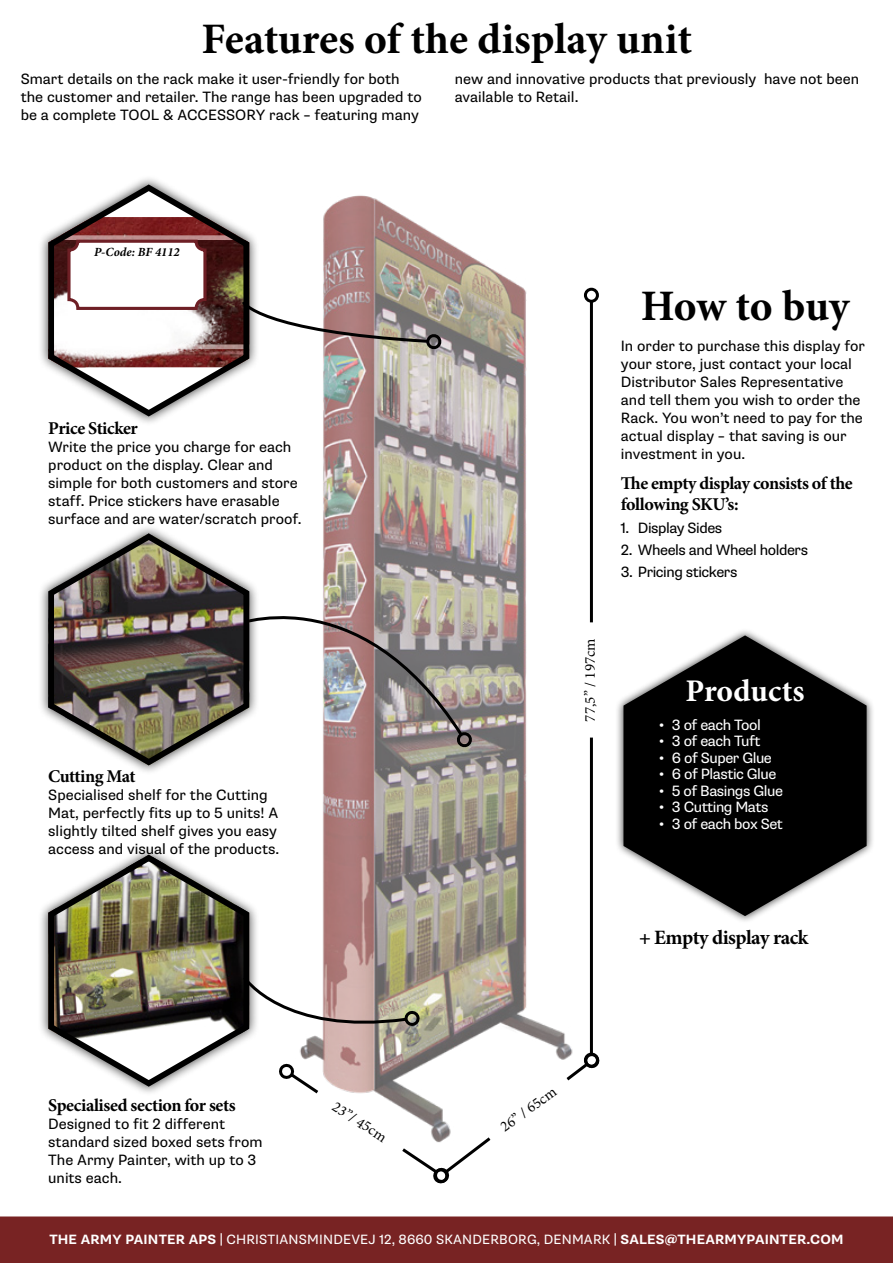
<style>
.page{position:relative;width:893px;height:1263px;background:#fff}
.page>*{position:absolute;margin:0;border:0;box-sizing:border-box;transform-origin:0 0}
.t1{font:700 43.5px "Minion Pro";letter-spacing:-.005em;color:#000}
.t2{font:700 31.5px "Minion Pro";color:#fff}
.t3{font:700 20.4px "Minion Pro";letter-spacing:-.025em;color:#000}
.t4{font:700 18px/21.6px "Minion Pro";letter-spacing:-.025em;color:#000}
.t5{font:15px/18px "Supria Sans";color:#000}
.t6{font:15px "Supria Sans";letter-spacing:-.03em;color:#fff}
.t7{font:15px "Supria Sans";letter-spacing:-.03em;color:#000}
.t8{font:15px "Minion Pro";color:#000}
.t9{font:13.5px "Supria Sans";letter-spacing:.015em;color:#fff}
.t10{font:italic 700 12.45px "Minion Pro";color:#000}
.s1{font-weight:700}
</style>
<div class="page">
<div style="left:0;top:1216px;width:893px;height:47px;background:#782323"></div>
<img style="left:323px;top:238px;width:204px;height:620px">
<div style="left:37px;top:175px;width:223px;height:251px;background:#000;opacity:.75"></div>
<svg style="left:43px;top:181px;width:209px;height:239px"></svg>
<div style="left:37px;top:845px;width:223px;height:251px;background:#000;opacity:.75"></div>
<svg style="left:43px;top:851px;width:209px;height:239px"></svg>
<svg style="left:48px;top:188px;width:393px;height:225px"></svg>
<div style="left:37px;top:524px;width:223px;height:251px;background:#000;opacity:.75"></div>
<img style="left:252px;top:537px;width:222px;height:225px">
<img style="left:43px;top:530px;width:209px;height:239px">
<hr style="left:590px;top:301px;width:3px;height:753px;background:#000">
<div style="left:584px;top:288px;width:15px;height:15px;border:3px solid #000;border-radius:50%"></div>
<div style="left:580px;top:623px;width:18px;height:114px;background:#fff"></div>
<img style="left:51px;top:858px;width:549px;height:326px">
<div style="left:615px;top:628px;width:260px;height:296px;background:#000;opacity:.75"></div>
<svg style="left:623px;top:635px;width:244px;height:281px;fill:#000"></svg>
<h1 class="t1" style="left:201px;top:8px;width:492px">Features of the display unit</h1>
<p class="t5" style="left:21px;top:70px;width:403px">Smart details on the rack make it user-friendly for both the customer and retailer. The range has been upgraded to be a complete TOOL &amp; ACCESSORY rack – featuring many</p>
<p class="t5" style="left:455px;top:70px;width:406px">new and innovative products that previously have not been available to Retail.</p>
<p class="t10" style="left:94px;top:243px;width:87px">P-Code: BF 4112</p>
<p class="t4" style="left:48px;top:418px;width:91px">Price Sticker</p>
<p class="t5" style="left:48px;top:438px;width:255px">Write the price you charge for each product on the display. Clear and simple for both customers and store staff. Price stickers have erasable surface and are water/scratch proof.</p>
<p class="t4" style="left:48px;top:765px;width:89px">Cutting Mat</p>
<p class="t5" style="left:48px;top:786px;width:232px">Specialised shelf for the Cutting Mat, perfectly fits up to 5 units! A slightly tilted shelf gives you easy access and visual of the products.</p>
<p class="t4" style="left:48px;top:1094px;width:189px">Specialised section for sets</p>
<p class="t5" style="left:48px;top:1115px;width:216px">Designed to fit 2 different standard sized boxed sets from<br>The Army Painter, with up to 3 units each.</p>
<p class="t8" style="left:340px;top:1096px;width:63px;rotate:34deg">23”/ 45cm</p>
<p class="t8" style="left:580px;top:721px;width:85px;rotate:-90deg">77,5” / 197cm</p>
<h1 class="t1" style="left:641px;top:275px;width:210px">How to buy</h1>
<p class="t5" style="left:621px;top:337px;width:246px">In order to purchase this display for your store, just contact your local<br>Distributor Sales Representative and tell them you wish to order the<br>Rack. You won’t need to pay for the actual display – that saving is our investment in you.</p>
<p class="t4" style="left:621px;top:472px;width:233px">The empty display consists of the following SKU’s:</p>
<p class="t7" style="left:621px;top:518px;width:103px">1. Display Sides</p>
<p class="t7" style="left:621px;top:541px;width:189px">2. Wheels and Wheel holders</p>
<p class="t7" style="left:621px;top:563px;width:118px">3. Pricing stickers</p>
<h2 class="t2" style="left:686px;top:668px;width:120px">Products</h2>
<p class="t6" style="left:659px;top:716px;width:103px">• 3 of each Tool</p>
<p class="t6" style="left:659px;top:732px;width:103px">• 3 of each Tuft</p>
<p class="t6" style="left:659px;top:749px;width:114px">• 6 of Super Glue</p>
<p class="t6" style="left:659px;top:765px;width:119px">• 6 of Plastic Glue</p>
<p class="t6" style="left:659px;top:782px;width:125px">• 5 of Basings Glue</p>
<p class="t6" style="left:659px;top:798px;width:111px">• 3 Cutting Mats</p>
<p class="t6" style="left:659px;top:815px;width:125px">• 3 of each box Set</p>
<h3 class="t3" style="left:639px;top:923px;width:171px">+ Empty display rack</h3>
<p class="t8" style="left:496px;top:1120px;width:67px;rotate:-36deg">26” / 65cm</p>
<p class="t9" style="left:49px;top:1231px;width:796px"><span class="s1">THE ARMY PAINTER APS |</span> CHRISTIANSMINDEVEJ 12, 8660 SKANDERBORG, DENMARK <span class="s1">| SALES@THEARMYPAINTER.COM</span></p>
</div>
